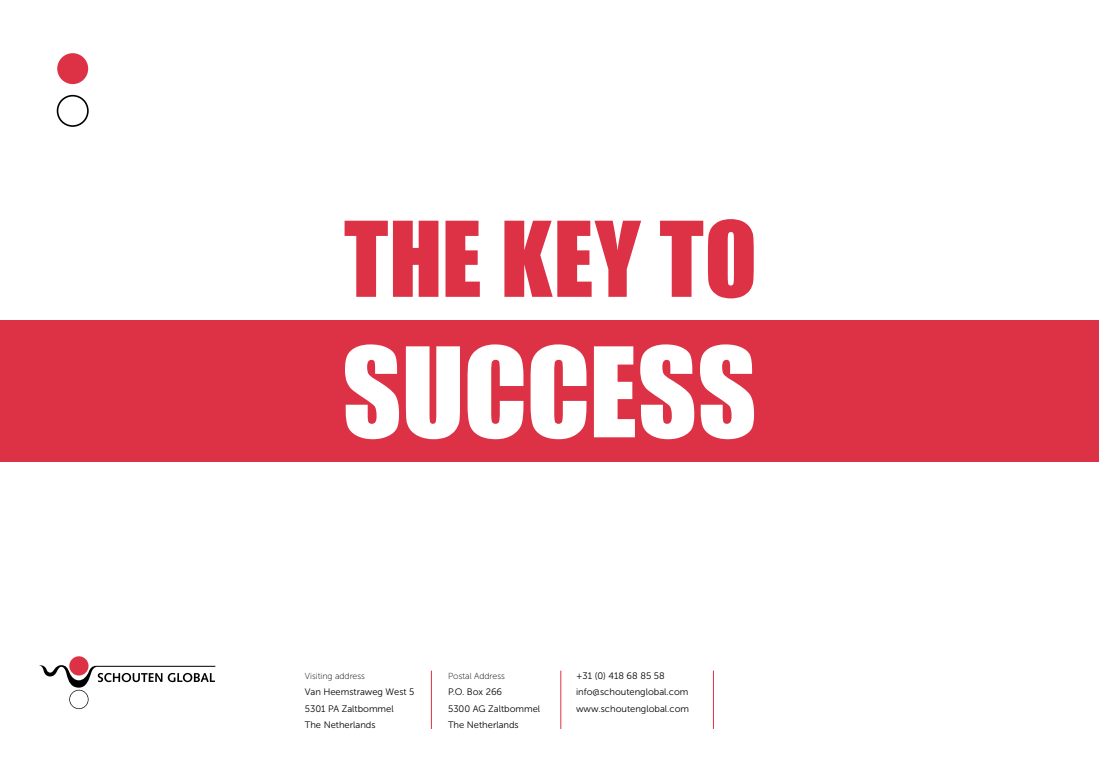
<style>
.page{position:relative;width:1099px;height:780px;background:#fff}
.page>*{position:absolute;margin:0;border:0;box-sizing:border-box;transform-origin:0 0}
.t1{font:115px "Impact";letter-spacing:-.005em;color:#fff}
.t2{font:96.25px "Impact";letter-spacing:.005em;color:#dd3245}
.t3{font:9.38px/16.2px "Museo Sans 300";color:#000}
.t4{font:8.75px "Museo Sans 100";color:#000}
</style>
<div class="page">
<div style="left:69px;top:656px;width:19px;height:19px;background:#dd3245;border-radius:50%"></div>
<svg style="left:39px;top:665px;width:176px;height:44px"></svg>
<hr style="left:431px;top:670px;width:1px;height:59px;background:#dd3245">
<hr style="left:560px;top:670px;width:1px;height:59px;background:#dd3245">
<hr style="left:713px;top:670px;width:1px;height:59px;background:#dd3245">
<div style="left:57px;top:53px;width:31px;height:31px;background:#dd3245;border-radius:50%"></div>
<div style="left:57px;top:95px;width:32px;height:32px;border:2px solid #000;border-radius:50%"></div>
<div style="left:0;top:320px;width:1098px;height:141px;background:#dd3245"></div>
<h2 class="t2" style="left:344px;top:184px;width:414px">THE KEY TO</h2>
<h1 class="t1" style="left:342px;top:303px;width:416px">SUCCESS</h1>
<p class="t4" style="left:305px;top:671px;width:62px">Visiting address</p>
<p class="t3" style="left:305px;top:684px;width:111px">Van Heemstraweg West 5<br>5301 PA Zaltbommel<br>The Netherlands</p>
<p class="t4" style="left:448px;top:671px;width:58px">Postal Address</p>
<p class="t3" style="left:448px;top:684px;width:94px">P.O. Box 266<br>5300 AG Zaltbommel<br>The Netherlands</p>
<p class="t3" style="left:576px;top:667px;width:114px">+31 (0) 418 68 85 58 info@schoutenglobal.com www.schoutenglobal.com</p>
</div>
